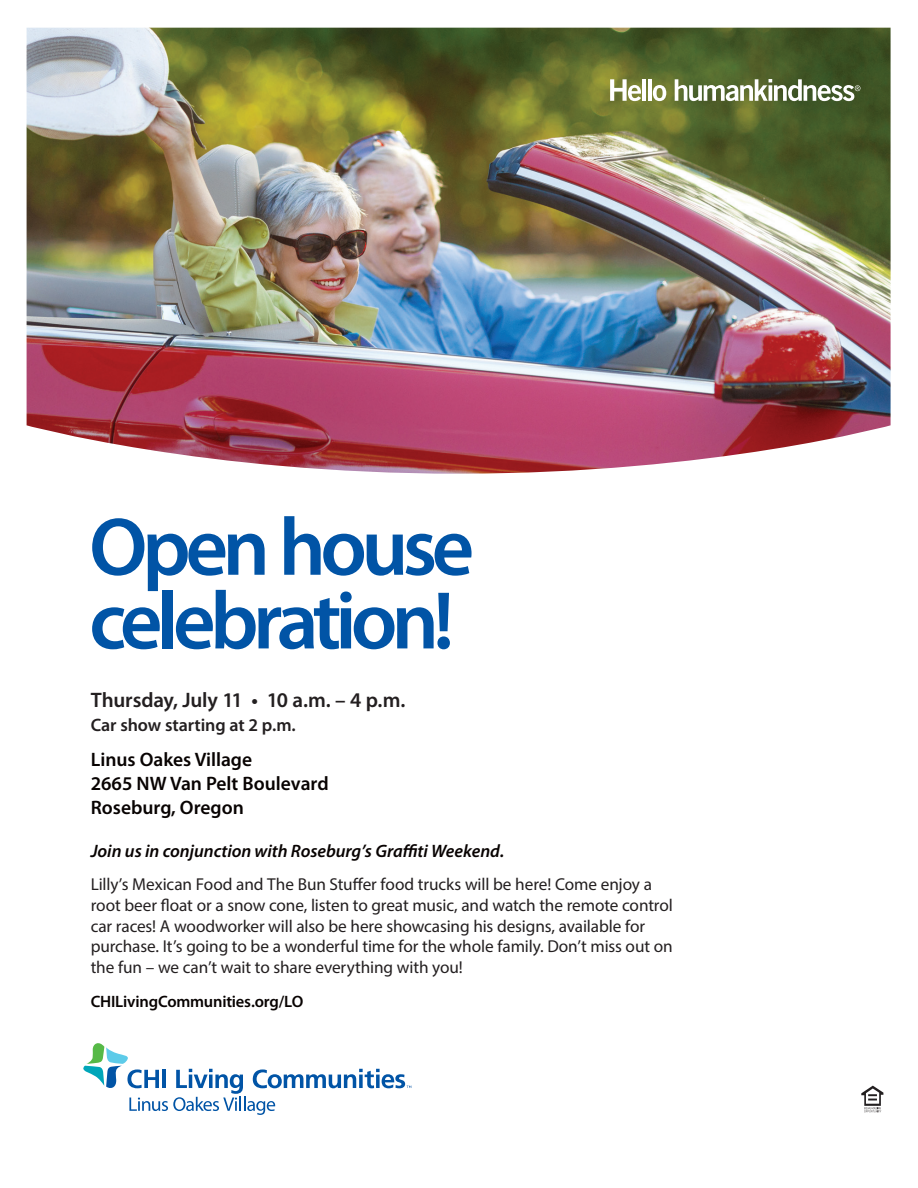
<style>
.page{position:relative;width:918px;height:1188px;background:#fff}
.page>*{position:absolute;margin:0;border:0;box-sizing:border-box;transform-origin:0 0}
.t1{font:600 82.5px/73.7px "Myriad Pro";letter-spacing:-.065em;color:#0154a6}
.t2{font:600 21px "Myriad Pro";letter-spacing:-.005em;color:#231f20}
.t3{font:600 19.5px/24px "Myriad Pro";color:#080302}
.t4{font:italic 600 18px "Myriad Pro";letter-spacing:-.005em;color:#080302}
.t5{font:600 18px "Myriad Pro";letter-spacing:-.005em;color:#231f20}
.t6{font:17.25px/20.7px "Myriad Pro";letter-spacing:-.005em;color:#231f20}
.t7{font:600 16.5px "Myriad Pro";letter-spacing:-.015em;color:#080302}
</style>
<div class="page">
<svg style="left:83px;top:1043px;width:328px;height:72px"></svg>
<img style="left:27px;top:28px;width:864px;height:446px">
<svg style="left:861px;top:1086px;width:22px;height:26px"></svg>
<svg style="left:675px;top:79px;width:185px;height:22px"></svg>
<svg style="left:610px;top:79px;width:31px;height:22px"></svg>
<hr style="left:642px;top:79px;width:4px;height:22px;background:#fff">
<hr style="left:648px;top:79px;width:3px;height:22px;background:#fff">
<svg style="left:653px;top:85px;width:13px;height:16px"></svg>
<h1 class="t1" style="left:89px;top:508px;width:387px">Open house celebration!</h1>
<p class="t2" style="left:91px;top:687px;width:316px">Thursday, July 11 • 10 a.m. – 4 p.m.</p>
<p class="t5" style="left:91px;top:714px;width:207px">Car show starting at 2 p.m.</p>
<p class="t3" style="left:91px;top:747px;width:239px">Linus Oakes Village<br>2665 NW Van Pelt Boulevard<br>Roseburg, Oregon</p>
<p class="t4" style="left:91px;top:840px;width:415px">Join us in conjunction with Roseburg’s Graffiti Weekend.</p>
<p class="t6" style="left:91px;top:874px;width:584px">Lilly’s Mexican Food and The Bun Stuffer food trucks will be here! Come enjoy a root beer float or a snow cone, listen to great music, and watch the remote control car races! A woodworker will also be here showcasing his designs, available for purchase. It’s going to be a wonderful time for the whole family. Don’t miss out on the fun – we can’t wait to share everything with you!</p>
<p class="t7" style="left:91px;top:991px;width:214px">CHILivingCommunities.org/LO</p>
</div>
